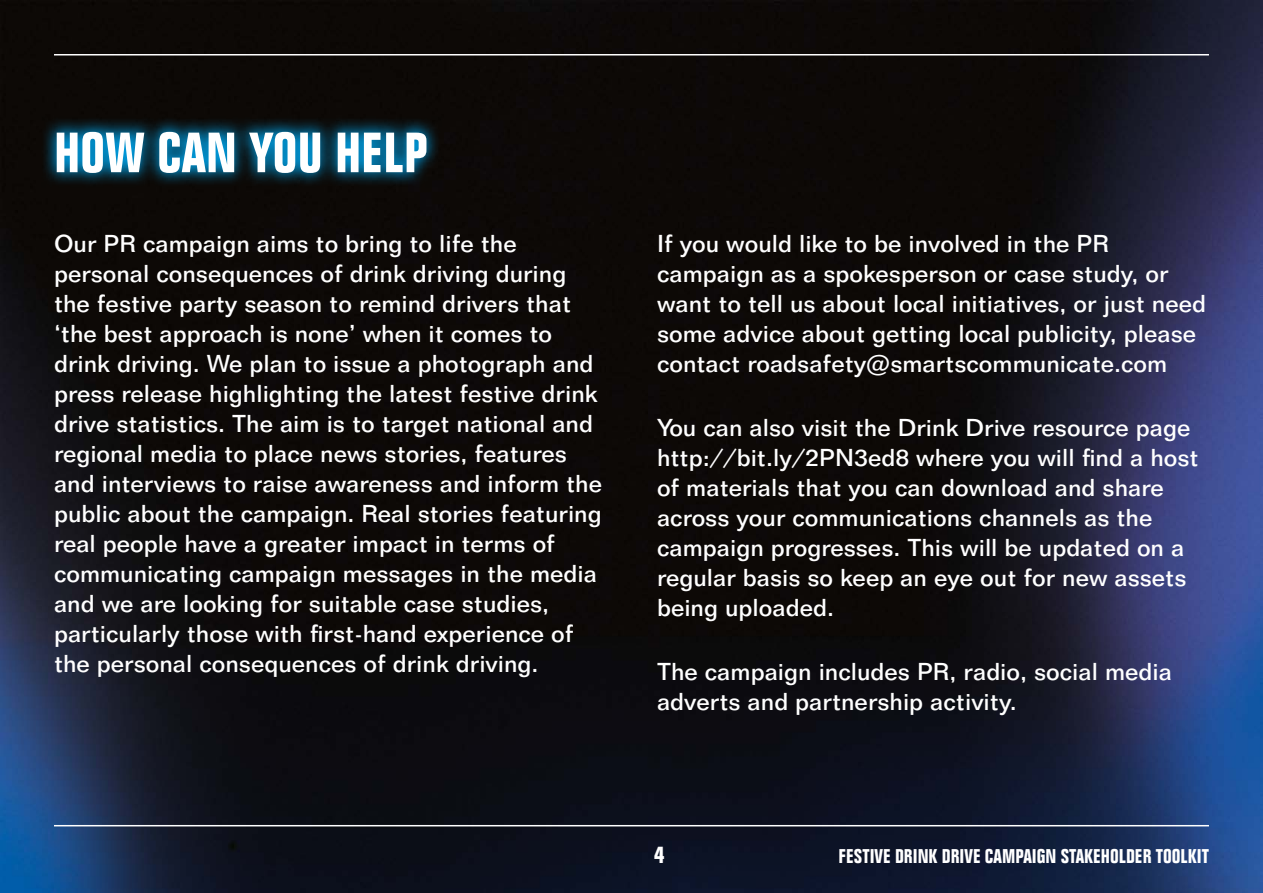
<style>
.page{position:relative;width:1263px;height:893px;background:#fff}
.page>*{position:absolute;margin:0;border:0;box-sizing:border-box;transform-origin:0 0}
.t1{font:700 condensed 55.5px "Folio BT";color:#fff}
.t2{font:500 24px/30px "Folio BT";color:#fff}
.t3{font:700 condensed 24px "Folio BT";color:#fff}
.t4{font:700 condensed 19.5px "Folio BT";color:#fff}
</style>
<div class="page">
<img style="left:0;top:0;width:1263px;height:893px">
<svg style="left:41px;top:117px;width:401px;height:71px;background:#07455f"></svg>
<hr style="left:54px;top:825px;width:1155px;height:1px;background:#fff">
<hr style="left:54px;top:54px;width:1155px;height:2px;background:#fff">
<h1 class="t1" style="left:54px;top:119px;width:376px">HOW CAN YOU HELP</h1>
<p class="t2" style="left:54px;top:228px;width:550px">Our PR campaign aims to bring to life the personal consequences of drink driving during the festive party season to remind drivers that ‘the best approach is none’ when it comes to drink driving. We plan to issue a photograph and press release highlighting the latest festive drink drive statistics. The aim is to target national and regional media to place news stories, features and interviews to raise awareness and inform the public about the campaign. Real stories featuring real people have a greater impact in terms of communicating campaign messages in the media and we are looking for suitable case studies, particularly those with first-hand experience of the personal consequences of drink driving.</p>
<p class="t2" style="left:657px;top:228px;width:550px">If you would like to be involved in the PR campaign as a spokesperson or case study, or want to tell us about local initiatives, or just need some advice about getting local publicity, please contact roadsafety@smartscommunicate.com</p>
<p class="t2" style="left:657px;top:412px;width:543px">You can also visit the Drink Drive resource page http://bit.ly/2PN3ed8 where you will find a host of materials that you can download and share across your communications channels as the campaign progresses. This will be updated on a regular basis so keep an eye out for new assets being uploaded.</p>
<p class="t2" style="left:657px;top:656px;width:516px">The campaign includes PR, radio, social media adverts and partnership activity.</p>
<p class="t3" style="left:654px;top:840px;width:12px">4</p>
<p class="t4" style="left:838px;top:844px;width:372px">FESTIVE DRINK DRIVE CAMPAIGN STAKEHOLDER TOOLKIT</p>
</div>
